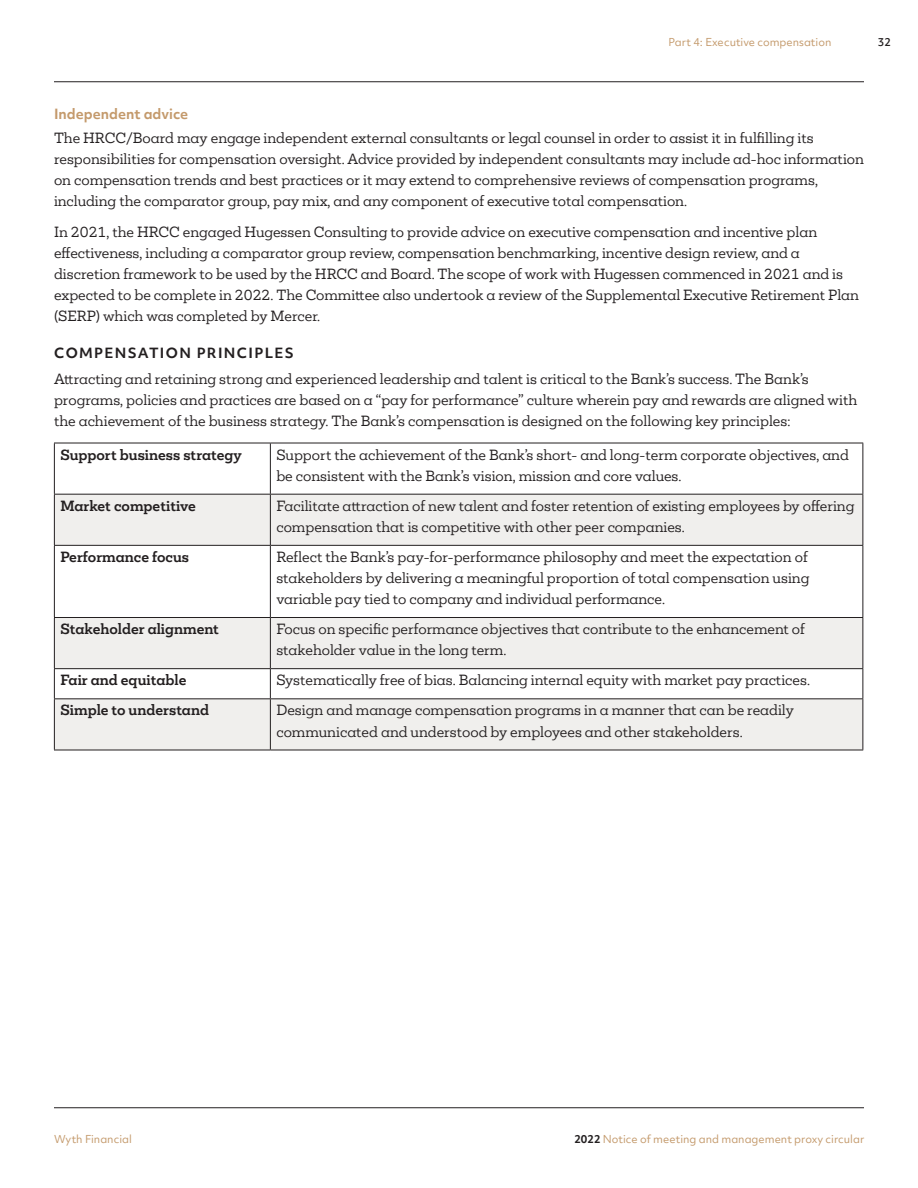
<style>
.page{position:relative;width:918px;height:1188px;background:#fff}
.page>*{position:absolute;margin:0;border:0;box-sizing:border-box;transform-origin:0 0}
.t1{font:13.5px/21px "Mokoko";color:#231f20}
.t2{font:700 13.5px "Mokoko";color:#231f20}
.t3{font:700 13.5px "Objektiv Mk 2";letter-spacing:.1em;color:#231f20}
.t4{font:700 13.5px "Objektiv Mk 2";color:#c49a6c}
.t5{font:10.5px "Objektiv Mk 2";color:#c49a6c}
.t6{font:500 10.5px "Objektiv Mk 2";color:#231f20}
.s1{font-weight:700;color:#231f20}
</style>
<div class="page">
<svg style="left:55px;top:495px;width:807px;height:255px;fill:#f0efed"></svg>
<hr style="left:54px;top:443px;width:216px;height:1px;background:#231f20">
<hr style="left:54px;top:443px;width:1px;height:51px;background:#231f20">
<hr style="left:270px;top:443px;width:593px;height:1px;background:#231f20">
<hr style="left:270px;top:443px;width:1px;height:51px;background:#231f20">
<hr style="left:862px;top:443px;width:1px;height:51px;background:#231f20">
<hr style="left:54px;top:494px;width:216px;height:1px;background:#231f20">
<hr style="left:54px;top:495px;width:1px;height:50px;background:#231f20">
<hr style="left:270px;top:494px;width:593px;height:1px;background:#231f20">
<hr style="left:270px;top:495px;width:1px;height:50px;background:#231f20">
<hr style="left:862px;top:495px;width:1px;height:50px;background:#231f20">
<hr style="left:54px;top:545px;width:216px;height:1px;background:#231f20">
<hr style="left:54px;top:546px;width:1px;height:71px;background:#231f20">
<hr style="left:270px;top:545px;width:593px;height:1px;background:#231f20">
<hr style="left:270px;top:546px;width:1px;height:71px;background:#231f20">
<hr style="left:862px;top:546px;width:1px;height:71px;background:#231f20">
<hr style="left:54px;top:617px;width:216px;height:1px;background:#231f20">
<hr style="left:54px;top:618px;width:1px;height:50px;background:#231f20">
<hr style="left:270px;top:617px;width:593px;height:1px;background:#231f20">
<hr style="left:270px;top:618px;width:1px;height:50px;background:#231f20">
<hr style="left:862px;top:618px;width:1px;height:50px;background:#231f20">
<hr style="left:54px;top:668px;width:216px;height:1px;background:#231f20">
<svg style="left:54px;top:669px;width:1px;height:29px"></svg>
<hr style="left:270px;top:668px;width:593px;height:1px;background:#231f20">
<svg style="left:270px;top:669px;width:1px;height:29px"></svg>
<svg style="left:862px;top:669px;width:1px;height:29px"></svg>
<hr style="left:54px;top:698px;width:216px;height:1px;background:#231f20">
<hr style="left:54px;top:699px;width:1px;height:51px;background:#231f20">
<hr style="left:270px;top:698px;width:593px;height:1px;background:#231f20">
<hr style="left:270px;top:699px;width:1px;height:51px;background:#231f20">
<hr style="left:862px;top:699px;width:1px;height:51px;background:#231f20">
<hr style="left:54px;top:750px;width:216px;height:1px;background:#231f20">
<hr style="left:270px;top:750px;width:593px;height:1px;background:#231f20">
<hr style="left:54px;top:81px;width:810px;height:1px;background:#231f20">
<hr style="left:54px;top:1107px;width:810px;height:1px;background:#231f20">
<p class="t5" style="left:669px;top:35px;width:164px">Part 4: Executive compensation</p>
<p class="t6" style="left:878px;top:35px;width:15px">32</p>
<p class="t4" style="left:54px;top:104px;width:136px">Independent advice</p>
<p class="t1" style="left:54px;top:127px;width:812px">The HRCC/Board may engage independent external consultants or legal counsel in order to assist it in fulfilling its responsibilities for compensation oversight. Advice provided by independent consultants may include ad-hoc information on compensation trends and best practices or it may extend to comprehensive reviews of compensation programs, including the comparator group, pay mix, and any component of executive total compensation.</p>
<p class="t1" style="left:54px;top:221px;width:807px">In 2021, the HRCC engaged Hugessen Consulting to provide advice on executive compensation and incentive plan effectiveness, including a comparator group review, compensation benchmarking, incentive design review, and a discretion framework to be used by the HRCC and Board. The scope of work with Hugessen commenced in 2021 and is expected to be complete in 2022. The Committee also undertook a review of the Supplemental Executive Retirement Plan (SERP) which was completed by Mercer.</p>
<p class="t3" style="left:54px;top:343px;width:241px">COMPENSATION PRINCIPLES</p>
<p class="t1" style="left:54px;top:368px;width:805px">Attracting and retaining strong and experienced leadership and talent is critical to the Bank’s success. The Bank’s programs, policies and practices are based on a “pay for performance” culture wherein pay and rewards are aligned with the achievement of the business strategy. The Bank’s compensation is designed on the following key principles:</p>
<p class="t2" style="left:60px;top:446px;width:183px">Support business strategy</p>
<p class="t1" style="left:276px;top:444px;width:574px">Support the achievement of the Bank’s short- and long-term corporate objectives, and be consistent with the Bank’s vision, mission and core values.</p>
<p class="t2" style="left:60px;top:497px;width:137px">Market competitive</p>
<p class="t1" style="left:276px;top:495px;width:580px">Facilitate attraction of new talent and foster retention of existing employees by offering compensation that is competitive with other peer companies.</p>
<p class="t2" style="left:60px;top:548px;width:130px">Performance focus</p>
<p class="t1" style="left:276px;top:546px;width:535px">Reflect the Bank’s pay-for-performance philosophy and meet the expectation of stakeholders by delivering a meaningful proportion of total compensation using variable pay tied to company and individual performance.</p>
<p class="t2" style="left:60px;top:620px;width:160px">Stakeholder alignment</p>
<p class="t1" style="left:276px;top:618px;width:530px">Focus on specific performance objectives that contribute to the enhancement of stakeholder value in the long term.</p>
<p class="t2" style="left:60px;top:671px;width:128px">Fair and equitable</p>
<p class="t1" style="left:276px;top:670px;width:535px">Systematically free of bias. Balancing internal equity with market pay practices.</p>
<p class="t2" style="left:60px;top:701px;width:150px">Simple to understand</p>
<p class="t1" style="left:276px;top:700px;width:519px">Design and manage compensation programs in a manner that can be readily communicated and understood by employees and other stakeholders.</p>
<p class="t5" style="left:54px;top:1131px;width:79px">Wyth Financial</p>
<p class="t5" style="left:574px;top:1131px;width:291px"><span class="s1">2022</span> Notice of meeting and management proxy circular</p>
</div>
